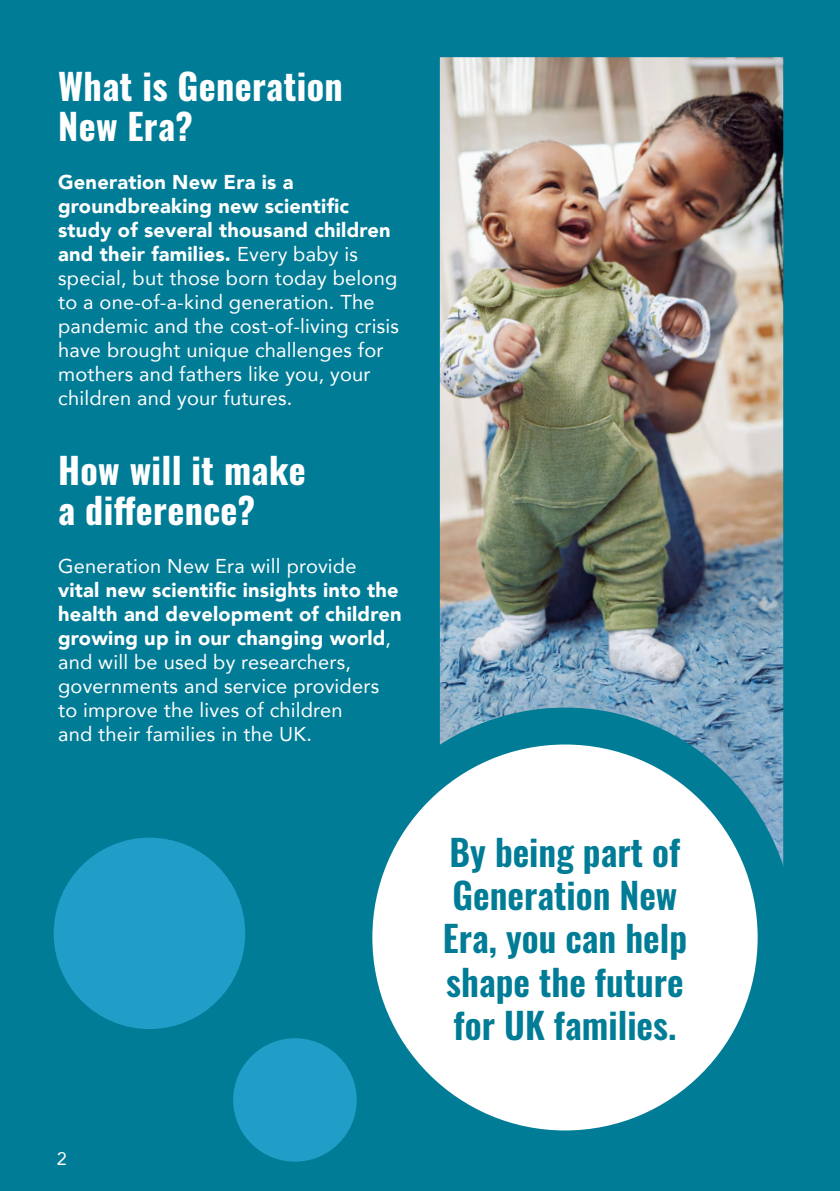
<style>
.page{position:relative;width:840px;height:1191px;background:#fff}
.page>*{position:absolute;margin:0;border:0;box-sizing:border-box;transform-origin:0 0}
.t1{font:600 36px/43.2px "Oswald";color:#007c96}
.t2{font:700 36px/40px "Oswald";letter-spacing:.01em;color:#fff}
.t3{font:20px/24px "Avenir";letter-spacing:.01em;color:#fff}
.t4{font:18px "Avenir";color:#fff}
.s1{font-weight:900}
</style>
<div class="page">
<div style="left:0;top:0;width:839px;height:1191px;background:#007c96"></div>
<div style="left:37px;top:820px;width:225px;height:226px;background:#209ec7;border-radius:50%"></div>
<div style="left:20px;top:803px;width:259px;height:260px;border:34px solid #007c96;border-radius:50%"></div>
<img style="left:439px;top:57px;width:343px;height:805px">
<div style="left:354px;top:726px;width:421px;height:422px;background:#fff;border-radius:50%"></div>
<div style="left:335px;top:707px;width:459px;height:460px;border:37px solid #007c96;border-radius:50%"></div>
<svg style="left:178px;top:1003px;width:212px;height:159px"></svg>
<p class="t2" style="left:58px;top:68px;width:286px">What is Generation<br>New Era?</p>
<p class="t3" style="left:58px;top:169px;width:342px"><span class="s1">Generation New Era is a groundbreaking new scientific study of several thousand children and their families.</span> Every baby is special, but those born today belong to a one-of-a-kind generation. The pandemic and the cost-of-living crisis have brought unique challenges for mothers and fathers like you, your children and your futures.</p>
<p class="t2" style="left:58px;top:453px;width:249px">How will it make a difference?</p>
<p class="t3" style="left:58px;top:553px;width:345px">Generation New Era will provide <span class="s1">vital new scientific insights into the health and development of children growing up in our changing world</span>, and will be used by researchers, governments and service providers to improve the lives of children<br>and their families in the UK.</p>
<p class="t4" style="left:57px;top:1143px;width:12px">2</p>
<p class="t1" style="left:442px;top:833px;width:245px">By being part of<br>Generation New<br>Era, you can help shape the future for UK families.</p>
</div>
